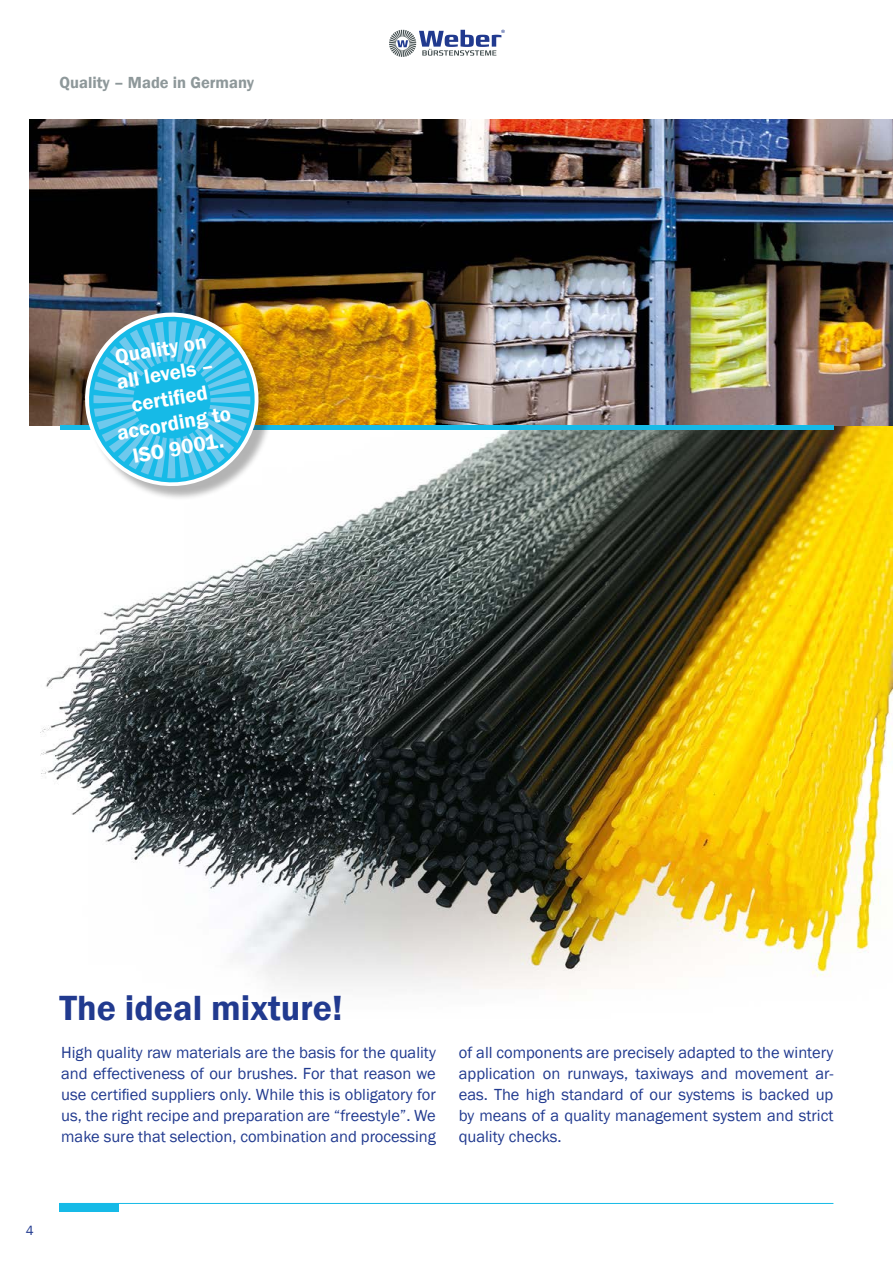
<style>
.page{position:relative;width:893px;height:1263px;background:#fff}
.page>*{position:absolute;margin:0;border:0;box-sizing:border-box;transform-origin:0 0}
.t1{font:600 36px "Franklin Gothic";color:#213a8f}
.t2{font:600 21px/25.2px "Franklin Gothic";color:#fff;text-align:center}
.t3{font:16.5px/21px "Franklin Gothic";color:#213a8f;text-align:justify}
.t4{font:600 16.5px "Franklin Gothic";color:#8e989a}
.t5{font:13.5px "Franklin Gothic";color:#213a8f}
</style>
<div class="page">
<svg style="left:389px;top:30px;width:115px;height:27px"></svg>
<hr style="left:60px;top:1203px;width:773px;height:1px;background:#16bae7">
<div style="left:60px;top:1203px;width:59px;height:9px;background:#16bae7"></div>
<img style="left:41px;top:425px;width:852px;height:564px">
<img style="left:30px;top:119px;width:863px;height:306px">
<hr style="left:60px;top:425px;width:773px;height:4px;background:#16bae7">
<div style="left:87px;top:315px;width:186px;height:186px;background:#000;opacity:.3"></div>
<svg style="left:73px;top:301px;width:197px;height:197px"></svg>
<p class="t4" style="left:60px;top:72px;width:196px">Quality – Made in Germany</p>
<p class="t2" style="left:102px;top:347px;width:117px;rotate:-10deg">Quality on all levels – certifi ed according to<br>ISO 9001.</p>
<h1 class="t1" style="left:60px;top:986px;width:285px">The ideal mixture!</h1>
<p class="t3" style="left:61px;top:1042px;width:376px">High quality raw materials are the basis for the quality and effectiveness of our brushes. For that reason we use certified suppliers only. While this is obligatory for us, the right recipe and preparation are “freestyle”. We make sure that selection, combination and processing</p>
<p class="t3" style="left:459px;top:1042px;width:376px">of all components are precisely adapted to the wintery application on runways, taxiways and movement ar&shy;eas. The high standard of our systems is backed up by means of a quality management system and strict quality checks.</p>
<p class="t5" style="left:26px;top:1222px;width:9px">4</p>
</div>
